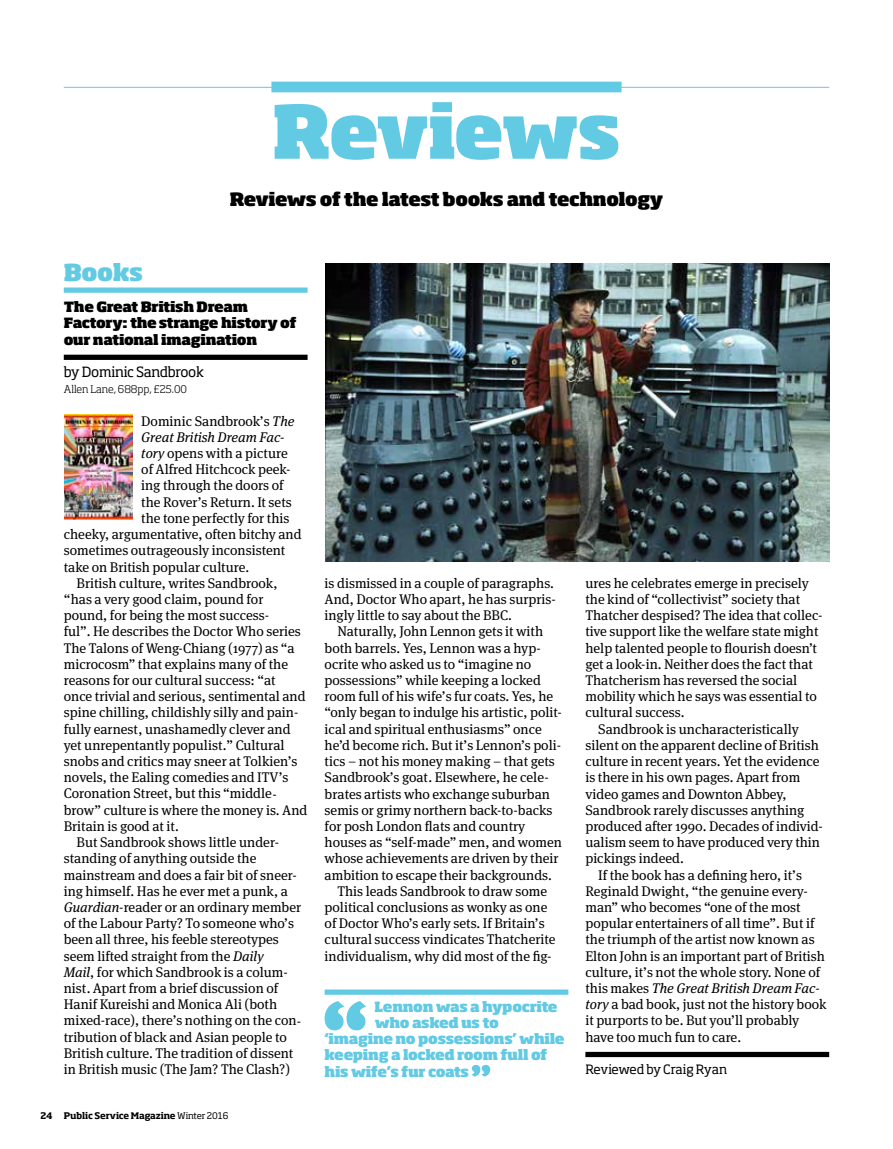
<style>
.page{position:relative;width:893px;height:1149px;background:#fff}
.page>*{position:absolute;margin:0;border:0;box-sizing:border-box;transform-origin:0 0}
.t1{font:800 72.15px "Soho Std";letter-spacing:-.035em;color:#62cae3}
.t2{font:800 22.95px "Soho Std";letter-spacing:-.02em;color:#62cae3}
.t3{font:800 18px "Soho Std";letter-spacing:-.025em;color:#000}
.t4{font:13.95px/16.2px "Meta Serif";color:#000}
.t5{font:800 13.95px "Soho Std";letter-spacing:-.02em;color:#62cae3}
.t6{font:800 13.95px/16.2px "Soho Std";letter-spacing:-.025em;color:#000}
.t7{font:italic 13.95px "Meta Serif";color:#000}
.t8{font:13.95px "Soho Std";letter-spacing:-.02em;color:#000}
.t9{font:12.75px "Soho Std";letter-spacing:-.025em;color:#000}
.t10{font:300 10.5px "Soho Std";color:#000}
.t11{font:700 9px "Soho Std";letter-spacing:-.015em;color:#000}
.s1{font-style:italic}
.s2{font-weight:400}
.s3{font-style:normal}
</style>
<div class="page">
<div style="left:325px;top:989px;width:243px;height:5px;background:#62cae3"></div>
<svg style="left:325px;top:1001px;width:41px;height:29px"></svg>
<svg style="left:471px;top:1064px;width:19px;height:12px"></svg>
<div style="left:64px;top:287px;width:244px;height:6px;background:#62cae3"></div>
<div style="left:64px;top:354px;width:244px;height:6px;background:#000"></div>
<div style="left:585px;top:1051px;width:244px;height:5px;background:#000"></div>
<div style="left:271px;top:82px;width:350px;height:10px;background:#62cae3"></div>
<hr style="left:64px;top:87px;width:765px;height:1px;background:#62cae3">
<img style="left:64px;top:414px;width:69px;height:105px">
<img style="left:325px;top:264px;width:504px;height:297px">
<h1 class="t1" style="left:272px;top:84px;width:350px">Reviews</h1>
<p class="t3" style="left:230px;top:187px;width:435px">Reviews of the latest books and technology</p>
<h2 class="t2" style="left:64px;top:257px;width:81px">Books</h2>
<p class="t6" style="left:64px;top:298px;width:234px">The Great British Dream<br>Factory: the strange history of our national imagination</p>
<p class="t8" style="left:64px;top:363px;width:142px">by Dominic Sandbrook</p>
<p class="t10" style="left:64px;top:382px;width:125px">Allen Lane, 688pp, £25.00</p>
<p class="t4" style="left:141px;top:411px;width:155px">Dominic Sandbrook’s <span class="s1">The</span></p>
<p class="t7" style="left:141px;top:425px;width:145px">Great British Dream Fac-</p>
<p class="t4" style="left:141px;top:443px;width:148px"><span class="s1">tory</span> opens with a picture</p>
<p class="t4" style="left:141px;top:459px;width:151px">of Alfred Hitchcock peek-</p>
<p class="t4" style="left:141px;top:476px;width:144px">ing through the doors of</p>
<p class="t4" style="left:141px;top:492px;width:152px">the Rover’s Return. It sets</p>
<p class="t4" style="left:141px;top:508px;width:150px">the tone perfectly for this</p>
<p class="t4" style="left:64px;top:524px;width:239px">cheeky, argumentative, often bitchy and</p>
<p class="t4" style="left:64px;top:540px;width:223px">sometimes outrageously inconsistent</p>
<p class="t4" style="left:64px;top:557px;width:187px">take on British popular culture.</p>
<p class="t4" style="left:77px;top:573px;width:202px">British culture, writes Sandbrook,</p>
<p class="t4" style="left:64px;top:589px;width:201px">“has a very good claim, pound for</p>
<p class="t4" style="left:64px;top:605px;width:207px">pound, for being the most success-</p>
<p class="t4" style="left:64px;top:621px;width:239px">ful”. He describes the Doctor Who series</p>
<p class="t4" style="left:64px;top:638px;width:232px">The Talons of Weng-Chiang (1977) as “a</p>
<p class="t4" style="left:64px;top:654px;width:226px">microcosm” that explains many of the</p>
<p class="t4" style="left:64px;top:670px;width:213px">reasons for our cultural success: “at</p>
<p class="t4" style="left:64px;top:686px;width:243px">once trivial and serious, sentimental and</p>
<p class="t4" style="left:64px;top:702px;width:236px">spine chilling, childishly silly and pain-</p>
<p class="t4" style="left:64px;top:719px;width:228px">fully earnest, unashamedly clever and</p>
<p class="t4" style="left:64px;top:735px;width:222px">yet unrepentantly populist.” Cultural</p>
<p class="t4" style="left:64px;top:751px;width:235px">snobs and critics may sneer at Tolkien’s</p>
<p class="t4" style="left:64px;top:767px;width:226px">novels, the Ealing comedies and ITV’s</p>
<p class="t4" style="left:64px;top:783px;width:215px">Coronation Street, but this “middle-</p>
<p class="t4" style="left:64px;top:800px;width:245px">brow” culture is where the money is. And</p>
<p class="t4" style="left:64px;top:816px;width:117px">Britain is good at it.</p>
<p class="t4" style="left:77px;top:832px;width:204px">But Sandbrook shows little under-</p>
<p class="t4" style="left:64px;top:848px;width:194px">standing of anything outside the</p>
<p class="t4" style="left:64px;top:864px;width:235px">mainstream and does a fair bit of sneer-</p>
<p class="t4" style="left:64px;top:881px;width:226px">ing himself. Has he ever met a punk, a</p>
<p class="t4" style="left:64px;top:897px;width:239px"><span class="s1">Guardian</span>-reader or an ordinary member</p>
<p class="t4" style="left:64px;top:913px;width:232px">of the Labour Party? To someone who’s</p>
<p class="t4" style="left:64px;top:929px;width:217px">been all three, his feeble stereotypes</p>
<p class="t4" style="left:64px;top:945px;width:202px">seem lifted straight from the <span class="s1">Daily</span></p>
<p class="t4" style="left:64px;top:962px;width:226px"><span class="s1">Mail</span>, for which Sandbrook is a colum-</p>
<p class="t4" style="left:64px;top:978px;width:216px">nist. Apart from a brief discussion of</p>
<p class="t4" style="left:64px;top:994px;width:215px">Hanif Kureishi and Monica Ali (both</p>
<p class="t4" style="left:64px;top:1010px;width:239px">mixed-race), there’s nothing on the con-</p>
<p class="t4" style="left:64px;top:1026px;width:225px">tribution of black and Asian people to</p>
<p class="t4" style="left:64px;top:1043px;width:231px">British culture. The tradition of dissent</p>
<p class="t4" style="left:64px;top:1059px;width:228px">in British music (The Jam? The Clash?)</p>
<p class="t11" style="left:41px;top:1109px;width:189px">24 Public Service Magazine <span class="s2">Winter 2016</span></p>
<p class="t4" style="left:325px;top:573px;width:233px">is dismissed in a couple of paragraphs.<br>And, Doctor Who apart, he has surpris&shy;ingly little to say about the BBC.</p>
<p class="t4" style="left:337px;top:621px;width:207px">Naturally, John Lennon gets it with</p>
<p class="t4" style="left:325px;top:638px;width:218px">both barrels. Yes, Lennon was a hyp-</p>
<p class="t4" style="left:325px;top:654px;width:208px">ocrite who asked us to “imagine no</p>
<p class="t4" style="left:325px;top:670px;width:218px">possessions” while keeping a locked</p>
<p class="t4" style="left:325px;top:686px;width:230px">room full of his wife’s fur coats. Yes, he</p>
<p class="t4" style="left:325px;top:702px;width:239px">“only began to indulge his artistic, polit-</p>
<p class="t4" style="left:325px;top:719px;width:219px">ical and spiritual enthusiasms” once</p>
<p class="t4" style="left:325px;top:735px;width:238px">he’d become rich. But it’s Lennon’s poli-</p>
<p class="t4" style="left:325px;top:751px;width:232px">tics – not his money making – that gets</p>
<p class="t4" style="left:325px;top:767px;width:226px">Sandbrook’s goat. Elsewhere, he cele-</p>
<p class="t4" style="left:325px;top:783px;width:227px">brates artists who exchange suburban</p>
<p class="t4" style="left:325px;top:800px;width:230px">semis or grimy northern back-to-backs</p>
<p class="t4" style="left:325px;top:816px;width:202px">for posh London flats and country</p>
<p class="t4" style="left:325px;top:832px;width:239px">houses as “self-made” men, and women</p>
<p class="t4" style="left:325px;top:848px;width:236px">whose achievements are driven by their</p>
<p class="t4" style="left:325px;top:864px;width:229px">ambition to escape their backgrounds.</p>
<p class="t4" style="left:337px;top:881px;width:211px">This leads Sandbrook to draw some</p>
<p class="t4" style="left:325px;top:897px;width:224px">political conclusions as wonky as one</p>
<p class="t4" style="left:325px;top:913px;width:222px">of Doctor Who’s early sets. If Britain’s</p>
<p class="t4" style="left:325px;top:929px;width:233px">cultural success vindicates Thatcherite</p>
<p class="t4" style="left:325px;top:945px;width:228px">individualism, why did most of the fig-</p>
<p class="t5" style="left:374px;top:997px;width:185px">Lennon was a hypocrite</p>
<p class="t5" style="left:375px;top:1013px;width:126px">who asked us to</p>
<p class="t5" style="left:325px;top:1029px;width:241px">‘imagine no possessions’ while</p>
<p class="t5" style="left:325px;top:1045px;width:224px">keeping a locked room full of</p>
<p class="t5" style="left:325px;top:1061px;width:146px">his wife’s fur coats</p>
<p class="t4" style="left:585px;top:573px;width:225px">ures he celebrates emerge in precisely</p>
<p class="t4" style="left:585px;top:589px;width:216px">the kind of “collectivist” society that</p>
<p class="t4" style="left:585px;top:605px;width:239px">Thatcher despised? The idea that collec-</p>
<p class="t4" style="left:585px;top:621px;width:235px">tive support like the welfare state might</p>
<p class="t4" style="left:585px;top:638px;width:233px">help talented people to flourish doesn’t</p>
<p class="t4" style="left:585px;top:654px;width:229px">get a look-in. Neither does the fact that</p>
<p class="t4" style="left:585px;top:670px;width:213px">Thatcherism has reversed the social</p>
<p class="t4" style="left:585px;top:686px;width:233px">mobility which he says was essential to</p>
<p class="t4" style="left:585px;top:702px;width:101px">cultural success.</p>
<p class="t4" style="left:598px;top:719px;width:202px">Sandbrook is uncharacteristically</p>
<p class="t4" style="left:585px;top:735px;width:235px">silent on the apparent decline of British</p>
<p class="t4" style="left:585px;top:751px;width:236px">culture in recent years. Yet the evidence</p>
<p class="t4" style="left:585px;top:767px;width:216px">is there in his own pages. Apart from</p>
<p class="t4" style="left:585px;top:783px;width:203px">video games and Downton Abbey,</p>
<p class="t4" style="left:585px;top:800px;width:221px">Sandbrook rarely discusses anything</p>
<p class="t4" style="left:585px;top:816px;width:239px">produced after 1990. Decades of individ-</p>
<p class="t4" style="left:585px;top:832px;width:236px">ualism seem to have produced very thin</p>
<p class="t4" style="left:585px;top:848px;width:100px">pickings indeed.</p>
<p class="t4" style="left:598px;top:864px;width:205px">If the book has a defining hero, it’s</p>
<p class="t4" style="left:585px;top:881px;width:224px">Reginald Dwight, “the genuine every-</p>
<p class="t4" style="left:585px;top:897px;width:217px">man” who becomes “one of the most</p>
<p class="t4" style="left:585px;top:913px;width:231px">popular entertainers of all time”. But if</p>
<p class="t4" style="left:585px;top:929px;width:231px">the triumph of the artist now known as</p>
<p class="t4" style="left:585px;top:945px;width:241px">Elton John is an important part of British</p>
<p class="t4" style="left:585px;top:962px;width:236px">culture, it’s not the whole story. None of</p>
<p class="t7" style="left:585px;top:976px;width:236px"><span class="s3">this makes</span> The Great British Dream Fac-</p>
<p class="t4" style="left:585px;top:994px;width:243px"><span class="s1">tory</span> a bad book, just not the history book</p>
<p class="t4" style="left:585px;top:1010px;width:215px">it purports to be. But you’ll probably</p>
<p class="t4" style="left:585px;top:1026px;width:157px">have too much fun to care.</p>
<p class="t9" style="left:585px;top:1061px;width:143px">Reviewed by Craig Ryan</p>
</div>
